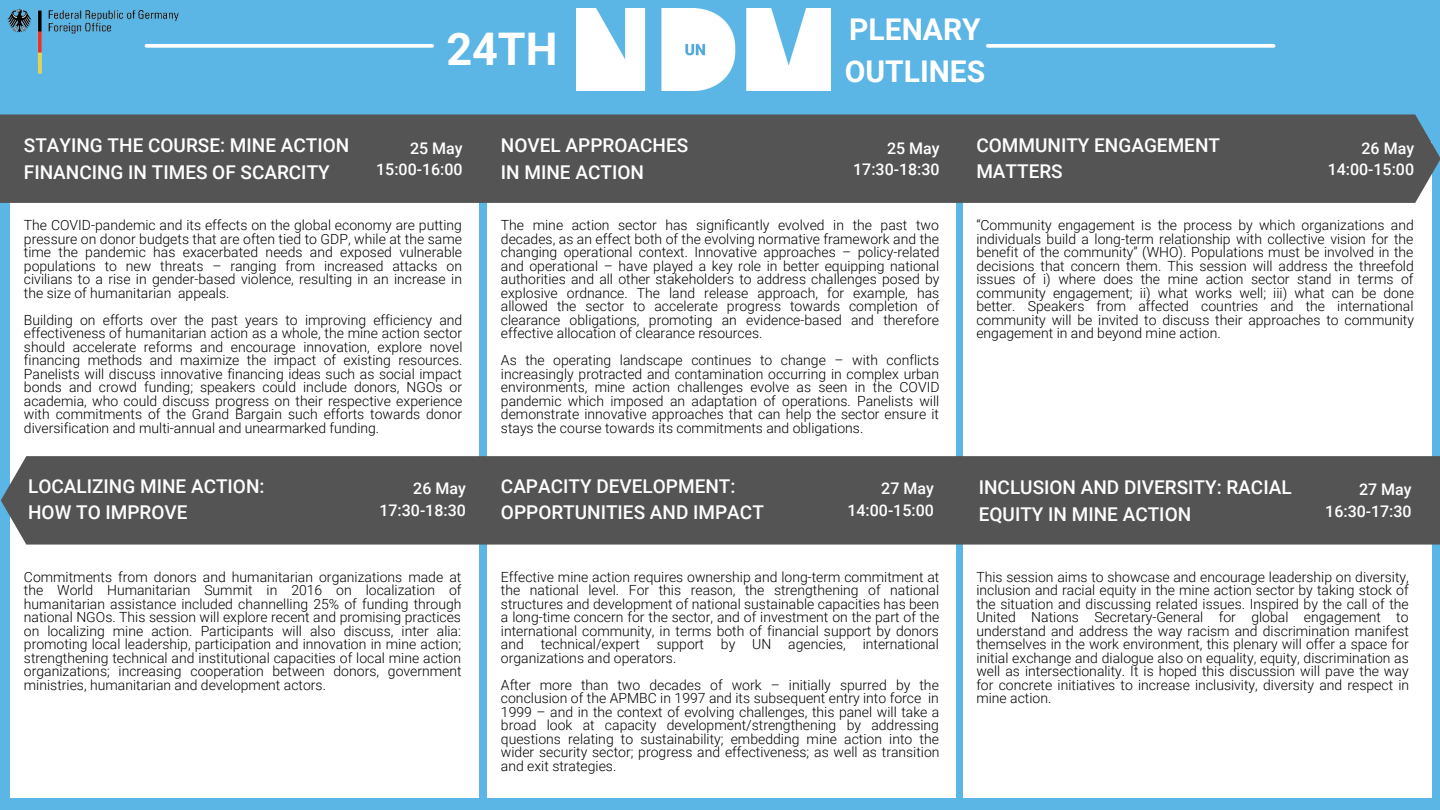
<style>
.page{position:relative;width:1440px;height:810px;background:#5bb5e5}
.page>*{position:absolute;margin:0;border:0;box-sizing:border-box;transform-origin:0 0}
.t1{font:700 45px "Roboto";color:#fff}
.t2{font:700 30px "Roboto";color:#fff}
.t3{font:500 19px/26.2px "Roboto";color:#fff}
.t4{font:500 16px "Roboto";color:#fff}
.t5{font:300 14px/13.5px "Roboto";color:#000;text-align:justify}
</style>
<div class="page">
<div style="left:487px;top:142px;width:469px;height:655px;background:#fff"></div>
<div style="left:963px;top:142px;width:469px;height:655px;background:#fff"></div>
<div style="left:10px;top:142px;width:469px;height:655px;background:#fff"></div>
<div style="left:1px;top:456px;width:1439px;height:89px;background:#545454"></div>
<div style="left:0;top:114px;width:1440px;height:89px;background:#545454"></div>
<img style="left:7px;top:9px;width:172px;height:65px">
<img style="left:576px;top:8px;width:255px;height:83px">
<svg style="left:146px;top:44px;width:286px;height:4px"></svg>
<svg style="left:988px;top:44px;width:286px;height:4px"></svg>
<p class="t1" style="left:446px;top:23px;width:113px">24TH</p>
<p class="t3" style="left:24px;top:133px;width:327px">STAYING THE COURSE: MINE ACTION<br>FINANCING IN TIMES OF SCARCITY</p>
<p class="t3" style="left:501px;top:133px;width:189px">NOVEL APPROACHES</p>
<p class="t4" style="left:410px;top:139px;width:54px">25 May</p>
<p class="t4" style="left:376px;top:160px;width:88px">15:00-16:00</p>
<p class="t3" style="left:501px;top:159px;width:145px">IN MINE ACTION</p>
<p class="t2" style="left:849px;top:13px;width:133px">PLENARY</p>
<p class="t2" style="left:845px;top:55px;width:142px">OUTLINES</p>
<p class="t4" style="left:887px;top:139px;width:54px">25 May</p>
<p class="t4" style="left:853px;top:160px;width:88px">17:30-18:30</p>
<p class="t3" style="left:976px;top:132px;width:245px">COMMUNITY ENGAGEMENT<br>MATTERS</p>
<p class="t4" style="left:1362px;top:139px;width:54px">26 May</p>
<p class="t4" style="left:1328px;top:160px;width:88px">14:00-15:00</p>
<p class="t5" style="left:24px;top:218px;width:440px">The COVID-pandemic and its effects on the global economy are putting pressure on donor budgets that are often tied to GDP, while at the same time the pandemic has exacerbated needs and exposed vulnerable populations to new threats – ranging from increased attacks on civilians to a rise in gender-based violence, resulting in an increase in the size of humanitarian appeals.</p>
<p class="t5" style="left:24px;top:313px;width:440px">Building on efforts over the past years to improving efficiency and effectiveness of humanitarian action as a whole, the mine action sector should accelerate reforms and encourage innovation, explore novel financing methods and maximize the impact of existing resources.<br>Panelists will discuss innovative financing ideas such as social impact bonds and crowd funding; speakers could include donors, NGOs or academia, who could discuss progress on their respective experience with commitments of the Grand Bargain such efforts towards donor diversification and multi-annual and unearmarked funding.</p>
<p class="t3" style="left:28px;top:473px;width:238px">LOCALIZING MINE ACTION:</p>
<p class="t3" style="left:28px;top:500px;width:161px">HOW TO IMPROVE</p>
<p class="t4" style="left:413px;top:479px;width:54px">26 May</p>
<p class="t4" style="left:379px;top:501px;width:88px">17:30-18:30</p>
<p class="t5" style="left:501px;top:219px;width:440px">The mine action sector has significantly evolved in the past two decades, as an effect both of the evolving normative framework and the changing operational context. Innovative approaches – policy-related and operational – have played a key role in better equipping national authorities and all other stakeholders to address challenges posed by explosive ordnance. The land release approach, for example, has allowed the sector to accelerate progress towards completion of clearance obligations, promoting an evidence-based and therefore effective allocation of clearance resources.</p>
<p class="t5" style="left:501px;top:354px;width:440px">As the operating landscape continues to change – with conflicts increasingly protracted and contamination occurring in complex urban environments, mine action challenges evolve as seen in the COVID pandemic which imposed an adaptation of operations. Panelists will demonstrate innovative approaches that can help the sector ensure it stays the course towards its commitments and obligations.</p>
<p class="t5" style="left:976px;top:218px;width:439px">“Community engagement is the process by which organizations and individuals build a long-term relationship with collective vision for the benefit of the community” (WHO). Populations must be involved in the decisions that concern them. This session will address the threefold issues of i) where does the mine action sector stand in terms of community engagement; ii) what works well; iii) what can be done better. Speakers from affected countries and the international community will be invited to discuss their approaches to community engagement in and beyond mine action.</p>
<p class="t3" style="left:501px;top:473px;width:264px">CAPACITY DEVELOPMENT:<br>OPPORTUNITIES AND IMPACT</p>
<p class="t3" style="left:979px;top:475px;width:314px">INCLUSION AND DIVERSITY: RACIAL<br>EQUITY IN MINE ACTION</p>
<p class="t4" style="left:881px;top:479px;width:54px">27 May</p>
<p class="t4" style="left:847px;top:501px;width:88px">14:00-15:00</p>
<p class="t4" style="left:1359px;top:480px;width:54px">27 May</p>
<p class="t4" style="left:1325px;top:502px;width:88px">16:30-17:30</p>
<p class="t5" style="left:24px;top:570px;width:439px">Commitments from donors and humanitarian organizations made at the World Humanitarian Summit in 2016 on localization of humanitarian assistance included channelling 25% of funding through national NGOs. This session will explore recent and promising practices on localizing mine action. Participants will also discuss, inter alia: promoting local leadership, participation and innovation in mine action; strengthening technical and institutional capacities of local mine action organizations; increasing cooperation between donors, government ministries, humanitarian and development actors.</p>
<p class="t5" style="left:501px;top:570px;width:440px">Effective mine action requires ownership and long-term commitment at the national level. For this reason, the strengthening of national structures and development of national sustainable capacities has been a long-time concern for the sector, and of investment on the part of the international community, in terms both of financial support by donors and technical/expert support by UN agencies, international organizations and operators.</p>
<p class="t5" style="left:501px;top:678px;width:440px">After more than two decades of work – initially spurred by the conclusion of the APMBC in 1997 and its subsequent entry into force in 1999 – and in the context of evolving challenges, this panel will take a broad look at capacity development/strengthening by addressing questions relating to sustainability; embedding mine action into the wider security sector; progress and effectiveness; as well as transition and exit strategies.</p>
<p class="t5" style="left:976px;top:570px;width:434px">This session aims to showcase and encourage leadership on diversity, inclusion and racial equity in the mine action sector by taking stock of the situation and discussing related issues. Inspired by the call of the United Nations Secretary-General for global engagement to understand and address the way racism and discrimination manifest themselves in the work environment, this plenary will offer a space for initial exchange and dialogue also on equality, equity, discrimination as well as intersectionality. It is hoped this discussion will pave the way for concrete initiatives to increase inclusivity, diversity and respect in mine action.</p>
</div>
